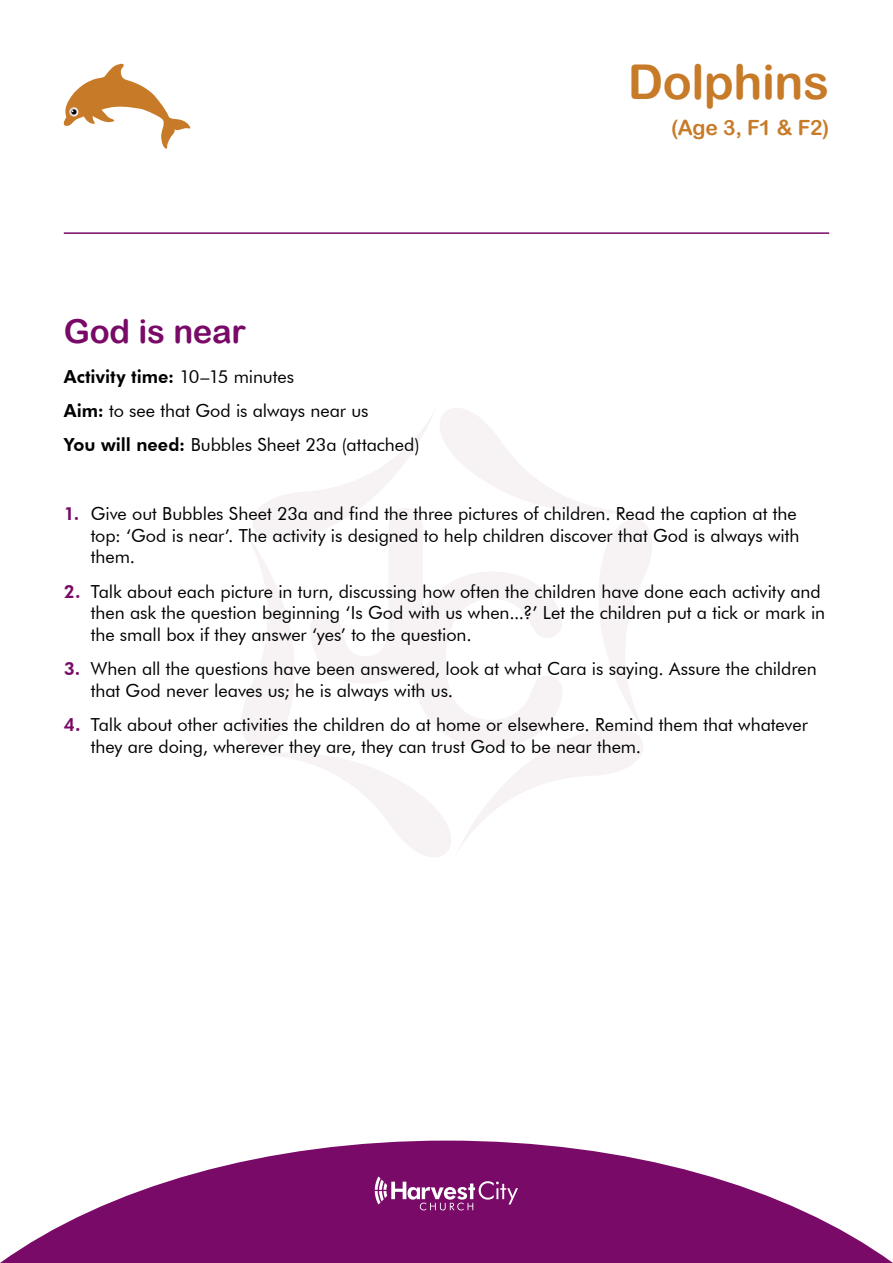
<style>
.page{position:relative;width:893px;height:1263px;background:#fff}
.page>*{position:absolute;margin:0;border:0;box-sizing:border-box;transform-origin:0 0}
.t1{font:48px "Arial Rounded MT Bold";letter-spacing:-.01em;color:#c77b29}
.t2{font:33px "Arial Rounded MT Bold";letter-spacing:-.005em;color:#790a68}
.t3{font:21px "Arial Rounded MT Bold";letter-spacing:-.015em;color:#c77b29}
.t4{font:18px/21.6px "Futura BT";letter-spacing:-.005em;color:#000}
.s1{font-weight:800}
.s2{font-weight:800;color:#790a68}
</style>
<div class="page">
<svg style="left:242px;top:408px;width:410px;height:449px"></svg>
<svg style="left:310px;top:508px;width:253px;height:239px"></svg>
<svg style="left:0;top:1140px;width:893px;height:123px;fill:#790a68"></svg>
<svg style="left:375px;top:1176px;width:143px;height:34px;background:#963f89"></svg>
<hr style="left:64px;top:232px;width:765px;height:2px;background:#790a68">
<svg style="left:63px;top:63px;width:127px;height:86px"></svg>
<h2 class="t2" style="left:64px;top:312px;width:184px">God is near</h2>
<p class="t4" style="left:64px;top:359px;width:357px;line-height:34.3px"><span class="s1">Activity time:</span> 10–15 minutes<br><span class="s1">Aim:</span> to see that God is always near us<br><span class="s1">You will need:</span> Bubbles Sheet 23a (attached)</p>
<h1 class="t1" style="left:628px;top:53px;width:203px">Dolphins</h1>
<p class="t3" style="left:671px;top:115px;width:160px">(Age 3, F1 &amp; F2)</p>
<p class="t4" style="left:91px;top:503px;width:710px;text-indent:-27px"><span class="s2">1.</span> Give out Bubbles Sheet 23a and find the three pictures of children. Read the caption at the top: ‘God is near’. The activity is designed to help children discover that God is always with them.</p>
<p class="t4" style="left:91px;top:580px;width:736px;text-indent:-27px"><span class="s2">2.</span> Talk about each picture in turn, discussing how often the children have done each activity and then ask the question beginning ‘Is God with us when...?’ Let the children put a tick or mark in the small box if they answer ‘yes’ to the question.</p>
<p class="t4" style="left:91px;top:658px;width:727px;text-indent:-27px"><span class="s2">3.</span> When all the questions have been answered, look at what Cara is saying. Assure the children that God never leaves us; he is always with us.</p>
<p class="t4" style="left:91px;top:714px;width:719px;text-indent:-27px"><span class="s2">4.</span> Talk about other activities the children do at home or elsewhere. Remind them that whatever they are doing, wherever they are, they can trust God to be near them.</p>
</div>
